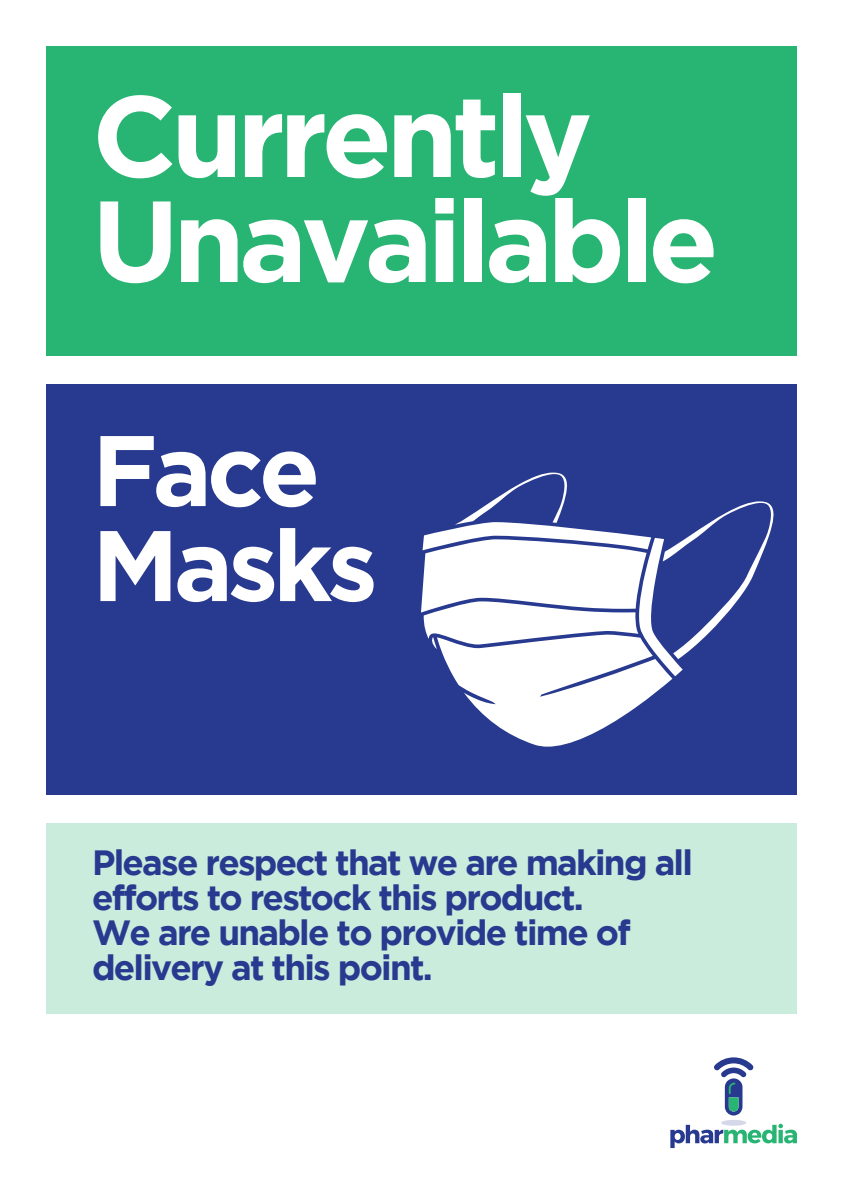
<style>
.page{position:relative;width:842px;height:1192px;background:#fff}
.page>*{position:absolute;margin:0;border:0;box-sizing:border-box;transform-origin:0 0}
.t1{font:700 115px/105px "Gotham";letter-spacing:-.05em;color:#fff}
.t2{font:700 100px/95px "Gotham";letter-spacing:-.05em;color:#fff}
.t3{font:700 35px/35px "Gotham";letter-spacing:-.05em;color:#283a8f}
</style>
<div class="page">
<div style="left:46px;top:46px;width:751px;height:310px;background:#28b472"></div>
<div style="left:46px;top:384px;width:751px;height:411px;background:#283a8f"></div>
<div style="left:46px;top:823px;width:751px;height:190px;background:#c9ecdc"></div>
<svg style="left:714px;top:1057px;width:39px;height:59px"></svg>
<div style="left:721px;top:1120px;width:25px;height:6px;background:#d4d8e9;border-radius:50%"></div>
<svg style="left:670px;top:1124px;width:127px;height:24px"></svg>
<svg style="left:421px;top:473px;width:353px;height:274px"></svg>
<h1 class="t1" style="left:92px;top:81px;width:628px">Currently<br>Unavailable</h1>
<h2 class="t2" style="left:92px;top:421px;width:287px">Face<br>Masks</h2>
<p class="t3" style="left:92px;top:845px;width:602px">Please respect that we are making all efforts to restock this product.<br>We are unable to provide time of delivery at this point.</p>
</div>
